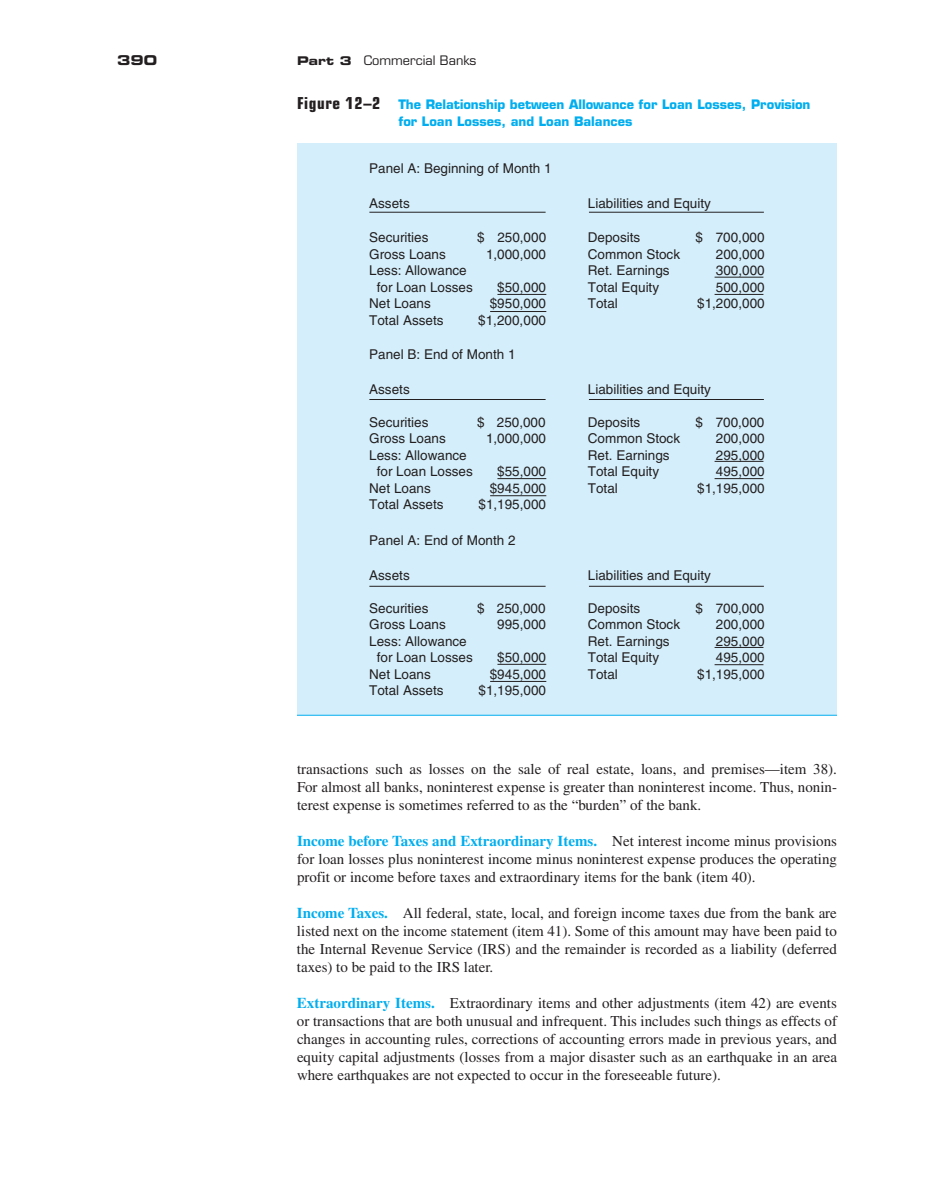
<style>
.page{position:relative;width:945px;height:1202px;background:#fff}
.page>*{position:absolute;margin:0;border:0;box-sizing:border-box;transform-origin:0 0}
.t1{font:15px/18px "Times";color:#231f20;text-align:justify}
.t2{font:13.5px/16.5px "Helvetica";color:#231f20;text-align:center}
.t3{font:13.5px "Eurostile Bold Extended Two";color:#231f20}
.t4{font:700 12.75px/16.5px "Eurostile";color:#00aeef}
.t5{font:12.75px "Eurostile";color:#231f20}
.s1{font-family:"Eurostile Bold Extended Two";font-size:12px}
.s2{font-stretch:condensed;font-size:16.5px;color:#231f20}
.s3{font-weight:700;color:#00aeef}
</style>
<div class="page">
<div style="left:297px;top:143px;width:540px;height:572px;background:#d4effb"></div>
<hr style="left:297px;top:715px;width:540px;height:1px;background:#00aeef">
<hr style="left:490px;top:311px;width:56px;height:1px;background:#231f20">
<hr style="left:497px;top:294px;width:49px;height:1px;background:#231f20">
<hr style="left:715px;top:294px;width:48px;height:1px;background:#231f20">
<hr style="left:715px;top:277px;width:48px;height:1px;background:#231f20">
<hr style="left:715px;top:478px;width:48px;height:1px;background:#231f20">
<hr style="left:715px;top:461px;width:48px;height:1px;background:#231f20">
<hr style="left:715px;top:664px;width:48px;height:1px;background:#231f20">
<hr style="left:715px;top:647px;width:48px;height:1px;background:#231f20">
<hr style="left:490px;top:495px;width:56px;height:1px;background:#231f20">
<hr style="left:497px;top:478px;width:49px;height:1px;background:#231f20">
<hr style="left:490px;top:681px;width:56px;height:1px;background:#231f20">
<hr style="left:497px;top:664px;width:49px;height:1px;background:#231f20">
<hr style="left:369px;top:212px;width:177px;height:1px;background:#231f20">
<hr style="left:589px;top:212px;width:175px;height:1px;background:#231f20">
<hr style="left:369px;top:399px;width:177px;height:1px;background:#231f20">
<hr style="left:589px;top:399px;width:175px;height:1px;background:#231f20">
<hr style="left:369px;top:586px;width:177px;height:1px;background:#231f20">
<hr style="left:589px;top:586px;width:175px;height:1px;background:#231f20">
<p class="t3" style="left:117px;top:55px;width:42px">390</p>
<p class="t5" style="left:297px;top:55px;width:181px"><span class="s1">Part 3</span> Commercial Banks</p>
<p class="t4" style="left:398px;top:98px;width:414px;text-indent:-101px"><span class="s2">Figure 12–2</span> The Relationship between Allowance for Loan Losses, Provision for Loan Losses, and Loan Balances</p>
<p class="t2" style="left:369px;top:161px;width:184px">Panel A: Beginning of Month 1</p>
<p class="t2" style="left:369px;top:196px;width:42px">Assets</p>
<p class="t2" style="left:369px;top:230px;width:61px">Securities</p>
<p class="t2" style="left:477px;top:230px;width:70px">$ 250,000</p>
<p class="t2" style="left:369px;top:247px;width:78px">Gross Loans</p>
<p class="t2" style="left:486px;top:247px;width:62px">1,000,000</p>
<p class="t2" style="left:369px;top:263px;width:105px">Less: Allowance for Loan Losses</p>
<p class="t2" style="left:497px;top:280px;width:50px">$50,000</p>
<p class="t2" style="left:369px;top:296px;width:63px">Net Loans</p>
<p class="t2" style="left:490px;top:296px;width:58px">$950,000</p>
<p class="t2" style="left:369px;top:313px;width:76px">Total Assets</p>
<p class="t2" style="left:478px;top:313px;width:69px">$1,200,000</p>
<p class="t2" style="left:369px;top:347px;width:148px">Panel B: End of Month 1</p>
<p class="t2" style="left:369px;top:382px;width:42px">Assets</p>
<p class="t2" style="left:369px;top:415px;width:61px">Securities</p>
<p class="t2" style="left:477px;top:415px;width:70px">$ 250,000</p>
<p class="t2" style="left:369px;top:431px;width:78px">Gross Loans</p>
<p class="t2" style="left:486px;top:431px;width:62px">1,000,000</p>
<p class="t2" style="left:369px;top:448px;width:105px">Less: Allowance for Loan Losses</p>
<p class="t2" style="left:497px;top:464px;width:50px">$55,000</p>
<p class="t2" style="left:369px;top:481px;width:63px">Net Loans</p>
<p class="t2" style="left:490px;top:481px;width:58px">$945,000</p>
<p class="t2" style="left:369px;top:497px;width:76px">Total Assets</p>
<p class="t2" style="left:479px;top:497px;width:69px">$1,195,000</p>
<p class="t2" style="left:369px;top:533px;width:148px">Panel A: End of Month 2</p>
<p class="t2" style="left:369px;top:568px;width:42px">Assets</p>
<p class="t2" style="left:369px;top:601px;width:61px">Securities</p>
<p class="t2" style="left:477px;top:601px;width:70px">$ 250,000</p>
<p class="t2" style="left:369px;top:617px;width:78px">Gross Loans</p>
<p class="t2" style="left:497px;top:617px;width:50px">995,000</p>
<p class="t2" style="left:369px;top:634px;width:105px">Less: Allowance for Loan Losses</p>
<p class="t2" style="left:497px;top:650px;width:50px">$50,000</p>
<p class="t2" style="left:369px;top:667px;width:63px">Net Loans</p>
<p class="t2" style="left:490px;top:667px;width:58px">$945,000</p>
<p class="t2" style="left:369px;top:683px;width:76px">Total Assets</p>
<p class="t2" style="left:479px;top:683px;width:69px">$1,195,000</p>
<p class="t2" style="left:588px;top:196px;width:125px">Liabilities and Equity</p>
<p class="t2" style="left:588px;top:230px;width:54px">Deposits</p>
<p class="t2" style="left:696px;top:230px;width:70px">$ 700,000</p>
<p class="t2" style="left:588px;top:247px;width:94px">Common Stock</p>
<p class="t2" style="left:716px;top:247px;width:50px">200,000</p>
<p class="t2" style="left:588px;top:263px;width:83px">Ret. Earnings</p>
<p class="t2" style="left:716px;top:263px;width:50px">300,000</p>
<p class="t2" style="left:588px;top:280px;width:73px">Total Equity</p>
<p class="t2" style="left:716px;top:280px;width:50px">500,000</p>
<p class="t2" style="left:588px;top:296px;width:32px">Total</p>
<p class="t2" style="left:697px;top:296px;width:69px">$1,200,000</p>
<p class="t2" style="left:588px;top:382px;width:125px">Liabilities and Equity</p>
<p class="t2" style="left:588px;top:415px;width:54px">Deposits</p>
<p class="t2" style="left:695px;top:415px;width:71px">$ 700,000</p>
<p class="t2" style="left:588px;top:431px;width:94px">Common Stock</p>
<p class="t2" style="left:716px;top:431px;width:50px">200,000</p>
<p class="t2" style="left:588px;top:448px;width:83px">Ret. Earnings</p>
<p class="t2" style="left:716px;top:448px;width:50px">295,000</p>
<p class="t2" style="left:588px;top:464px;width:73px">Total Equity</p>
<p class="t2" style="left:716px;top:464px;width:50px">495,000</p>
<p class="t2" style="left:588px;top:481px;width:32px">Total</p>
<p class="t2" style="left:697px;top:481px;width:69px">$1,195,000</p>
<p class="t2" style="left:588px;top:568px;width:125px">Liabilities and Equity</p>
<p class="t2" style="left:588px;top:601px;width:54px">Deposits</p>
<p class="t2" style="left:696px;top:601px;width:70px">$ 700,000</p>
<p class="t2" style="left:588px;top:617px;width:94px">Common Stock</p>
<p class="t2" style="left:716px;top:617px;width:50px">200,000</p>
<p class="t2" style="left:588px;top:634px;width:83px">Ret. Earnings</p>
<p class="t2" style="left:716px;top:634px;width:50px">295,000</p>
<p class="t2" style="left:588px;top:650px;width:73px">Total Equity</p>
<p class="t2" style="left:716px;top:650px;width:50px">495,000</p>
<p class="t2" style="left:588px;top:667px;width:32px">Total</p>
<p class="t2" style="left:697px;top:667px;width:69px">$1,195,000</p>
<p class="t1" style="left:297px;top:761px;width:542px">transactions such as losses on the sale of real estate, loans, and premises—item 38).<br>For almost all banks, noninterest expense is greater than noninterest income. Thus, nonin&shy;terest expense is sometimes referred to as the “burden” of the bank.</p>
<p class="t1" style="left:297px;top:833px;width:542px"><span class="s3">Income before Taxes and Extraordinary Items.</span> Net interest income minus provisions for loan losses plus noninterest income minus noninterest expense produces the operating profit or income before taxes and extraordinary items for the bank (item 40).</p>
<p class="t1" style="left:297px;top:905px;width:542px"><span class="s3">Income Taxes.</span> All federal, state, local, and foreign income taxes due from the bank are listed next on the income statement (item 41). Some of this amount may have been paid to the Internal Revenue Service (IRS) and the remainder is recorded as a liability (deferred taxes) to be paid to the IRS later.</p>
<p class="t1" style="left:297px;top:995px;width:542px"><span class="s3">Extraordinary Items.</span> Extraordinary items and other adjustments (item 42) are events or transactions that are both unusual and infrequent. This includes such things as effects of changes in accounting rules, corrections of accounting errors made in previous years, and equity capital adjustments (losses from a major disaster such as an earthquake in an area where earthquakes are not expected to occur in the foreseeable future).</p>
</div>
